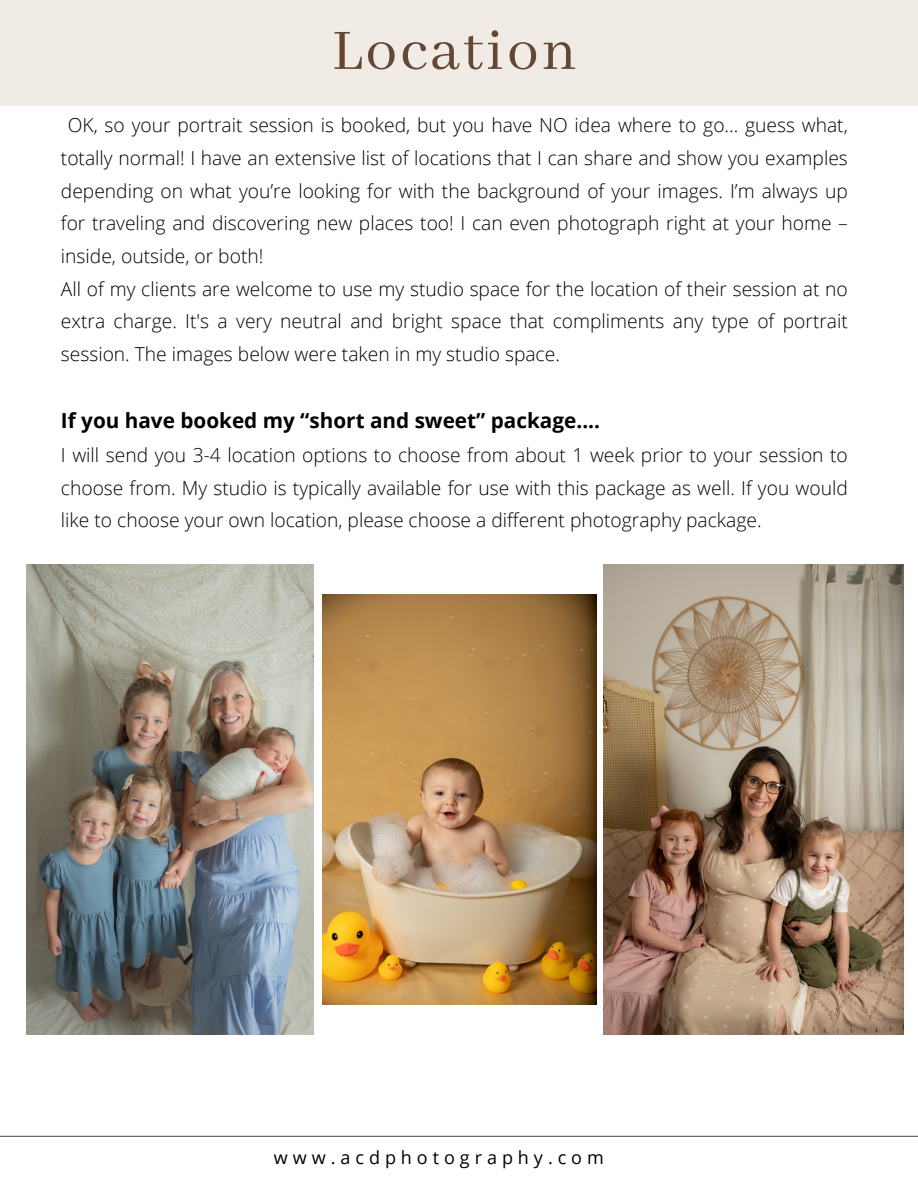
<style>
.page{position:relative;width:918px;height:1188px;background:#fff}
.page>*{position:absolute;margin:0;border:0;box-sizing:border-box;transform-origin:0 0}
.t1{font:63px "Abhaya Libre";letter-spacing:.05em;color:#654733}
.t2{font:700 20.7px "Open Sans";color:#000}
.t3{font:300 19.2px/32.7px "Open Sans";color:#000;text-align:justify}
.t4{font:18px "Open Sans";letter-spacing:.275em;color:#000}
</style>
<div class="page">
<hr style="left:0;top:1136px;width:918px;height:1px;background:#555">
<div style="left:0;top:0;width:918px;height:106px;background:#f1ebe6"></div>
<img style="left:322px;top:594px;width:275px;height:411px">
<img style="left:604px;top:564px;width:299px;height:470px">
<img style="left:26px;top:564px;width:287px;height:470px">
<p class="t1" style="left:332px;top:16px;width:246px">Location</p>
<p class="t3" style="left:61px;top:109px;width:788px;text-indent:7px">OK, so your portrait session is booked, but you have NO idea where to go... guess what, totally normal! I have an extensive list of locations that I can share and show you examples depending on what you’re looking for with the background of your images. I’m always up for traveling and discovering new places too! I can even photograph right at your home – inside, outside, or both!</p>
<p class="t3" style="left:61px;top:272px;width:788px">All of my clients are welcome to use my studio space for the location of their session at no extra charge. It's a very neutral and bright space that compliments any type of portrait session. The images below were taken in my studio space.</p>
<p class="t2" style="left:61px;top:406px;width:541px">If you have booked my “short and sweet” package....</p>
<p class="t3" style="left:61px;top:438px;width:788px">I will send you 3-4 location options to choose from about 1 week prior to your session to choose from. My studio is typically available for use with this package as well. If you would like to choose your own location, please choose a different photography package.</p>
<p class="t4" style="left:274px;top:1144px;width:331px">www.acdphotography.com</p>
</div>
